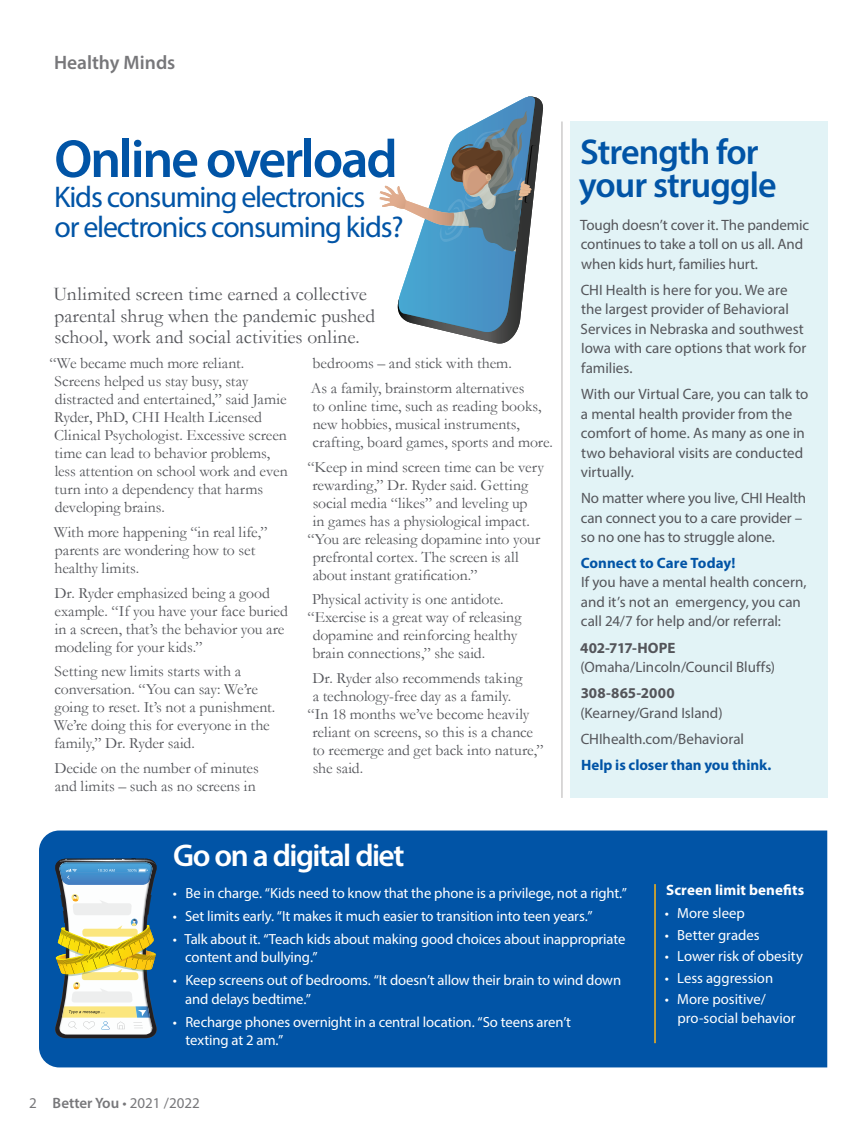
<style>
.page{position:relative;width:864px;height:1134px;background:#fff}
.page>*{position:absolute;margin:0;border:0;box-sizing:border-box;transform-origin:0 0}
.t1{font:600 54px "Myriad Pro";letter-spacing:-.04em;color:#0154a6}
.t2{font:600 36px/33px "Myriad Pro";letter-spacing:-.025em;color:#0154a6}
.t3{font:600 31.5px "Myriad Pro";letter-spacing:-.05em;color:#fff}
.t4{font:30px/30px "Myriad Pro";letter-spacing:-.04em;color:#0154a6}
.t5{font:19.5px/21.8px "Garamond";color:#54555a}
.t6{font:600 19.5px "Myriad Pro";color:#77777a}
.t7{font:15.75px/18px "Garamond";letter-spacing:-.005em;color:#54555a}
.List_Paragraph{font:15px/19.5px "Myriad Pro";color:#54555a}
.List_Paragraph-2{font:700 15px "Myriad Pro";color:#0154a6}
.t8{font:15px "Myriad Pro";color:#77777a}
.t9{font:700 15px "Myriad Pro";letter-spacing:.005em;color:#fff}
.t10{font:14.7px/18.5px "Myriad Pro";letter-spacing:-.01em;color:#fff}
.s1{font-weight:700}
.s2{font-weight:600}
</style>
<div class="page">
<div style="left:570px;top:122px;width:257px;height:676px;background:#e2f3f6"></div>
<div style="left:39px;top:831px;width:788px;height:236px;background:#0154a6"></div>
<svg style="left:379px;top:97px;width:164px;height:247px"></svg>
<hr style="left:562px;top:122px;width:1px;height:676px;background:#b4b2b2">
<svg style="left:55px;top:859px;width:102px;height:179px"></svg>
<hr style="left:654px;top:884px;width:2px;height:159px;background:#fbb416">
<p class="t6" style="left:54px;top:50px;width:123px">Healthy Minds</p>
<p class="t1" style="left:54px;top:125px;width:345px">Online overload</p>
<p class="t4" style="left:54px;top:181px;width:351px">Kids consuming electronics<br>or electronics consuming kids?</p>
<p class="t5" style="left:54px;top:283px;width:323px">Unlimited screen time earned a collective parental shrug when the pandemic pushed school, work and social activities online.</p>
<p class="t7" style="left:49px;top:354px;width:240px">“We became much more reliant.<br>Screens helped us stay busy, stay distracted and entertained,” said Jamie Ryder, PhD, CHI Health Licensed Clinical Psychologist. Excessive screen time can lead to behavior problems, less attention on school work and even turn into a dependency that harms developing brains.</p>
<p class="t7" style="left:54px;top:523px;width:215px">With more happening “in real life,” parents are wondering how to set healthy limits.</p>
<p class="t7" style="left:54px;top:584px;width:235px">Dr. Ryder emphasized being a good example. “If you have your face buried in a screen, that’s the behavior you are modeling for your kids.”</p>
<p class="t7" style="left:54px;top:662px;width:223px">Setting new limits starts with a conversation. “You can say: We’re going to reset. It’s not a punishment.<br>We’re doing this for everyone in the family,” Dr. Ryder said.</p>
<p class="t7" style="left:54px;top:759px;width:206px">Decide on the number of minutes and limits – such as no screens in</p>
<p class="t7" style="left:313px;top:354px;width:201px">bedrooms – and stick with them.</p>
<p class="t7" style="left:311px;top:379px;width:244px">As a family, brainstorm alternatives<br>to online time, such as reading books, new hobbies, musical instruments, crafting, board games, sports and more.</p>
<p class="t7" style="left:307px;top:458px;width:238px">“Keep in mind screen time can be very</p>
<p class="t7" style="left:312px;top:476px;width:217px">rewarding,” Dr. Ryder said. Getting</p>
<p class="t7" style="left:313px;top:494px;width:216px">social media “likes” and leveling up</p>
<p class="t7" style="left:313px;top:512px;width:219px">in games has a physiological impact.</p>
<p class="t7" style="left:307px;top:530px;width:235px">“You are releasing dopamine into your</p>
<p class="t7" style="left:313px;top:548px;width:207px">prefrontal cortex. The screen is all</p>
<p class="t7" style="left:313px;top:566px;width:166px">about instant gratification.”</p>
<p class="t7" style="left:312px;top:590px;width:193px">Physical activity is one antidote.</p>
<p class="t7" style="left:307px;top:608px;width:216px">“Exercise is a great way of releasing</p>
<p class="t7" style="left:313px;top:626px;width:206px">dopamine and reinforcing healthy</p>
<p class="t7" style="left:313px;top:644px;width:174px">brain connections,” she said.</p>
<p class="t7" style="left:312px;top:669px;width:212px">Dr. Ryder also recommends taking</p>
<p class="t7" style="left:313px;top:687px;width:200px">a technology-free day as a family.</p>
<p class="t7" style="left:307px;top:705px;width:224px">“In 18 months we’ve become heavily</p>
<p class="t7" style="left:312px;top:723px;width:222px">reliant on screens, so this is a chance</p>
<p class="t7" style="left:313px;top:741px;width:233px">to reemerge and get back into nature,”</p>
<p class="t7" style="left:313px;top:759px;width:52px">she said.</p>
<p class="t3" style="left:173px;top:836px;width:233px">Go on a digital diet</p>
<p class="t2" style="left:579px;top:134px;width:199px">Strength for your struggle</p>
<p class="List_Paragraph" style="left:580px;top:214px;width:231px">Tough doesn’t cover it. The pandemic continues to take a toll on us all. And when kids hurt, families hurt.</p>
<p class="List_Paragraph" style="left:581px;top:280px;width:227px">CHI Health is here for you. We are the largest provider of Behavioral<br>Services in Nebraska and southwest<br>Iowa with care options that work for families.</p>
<p class="List_Paragraph" style="left:581px;top:384px;width:229px">With our Virtual Care, you can talk to a mental health provider from the comfort of home. As many as one in two behavioral visits are conducted virtually.</p>
<p class="List_Paragraph" style="left:581px;top:488px;width:227px">No matter where you live, CHI Health can connect you to a care provider – so no one has to struggle alone.</p>
<p class="List_Paragraph-2" style="left:581px;top:554px;width:156px">Connect to Care Today!</p>
<p class="List_Paragraph" style="left:581px;top:572px;width:227px">If you have a mental health concern, and it’s not an emergency, you can call 24/7 for help and/or referral:</p>
<p class="List_Paragraph" style="left:580px;top:637px;width:196px"><span class="s1">402-717-HOPE </span>(Omaha/Lincoln/Council Bluffs)</p>
<p class="List_Paragraph" style="left:581px;top:683px;width:144px"><span class="s1">308-865-2000 </span>(Kearney/Grand Island)</p>
<p class="List_Paragraph" style="left:581px;top:729px;width:165px">CHIhealth.com/Behavioral</p>
<p class="List_Paragraph-2" style="left:581px;top:757px;width:191px">Help is closer than you think.</p>
<p class="t10" style="left:173px;top:884px;width:456px">• Be in charge. “Kids need to know that the phone is a privilege, not a right.”</p>
<p class="t10" style="left:173px;top:907px;width:421px">• Set limits early. “It makes it much easier to transition into teen years.”</p>
<p class="t10" style="left:185px;top:930px;width:442px;text-indent:-12px">• Talk about it. “Teach kids about making good choices about inappropriate content and bullying.”</p>
<p class="t10" style="left:185px;top:971px;width:437px;text-indent:-12px">• Keep screens out of bedrooms. “It doesn’t allow their brain to wind down and delays bedtime.”</p>
<p class="t10" style="left:186px;top:1012px;width:387px;text-indent:-13px">• Recharge phones overnight in a central location. “So teens aren’t texting at 2 am.”</p>
<p class="t8" style="left:29px;top:1094px;width:172px">2 <span class="s2">Better You</span> • 2021 /2022</p>
<p class="t9" style="left:666px;top:882px;width:140px">Screen limit benefits</p>
<p class="t10" style="left:665px;top:904px;width:82px">• More sleep</p>
<p class="t10" style="left:665px;top:925px;width:97px">• Better grades</p>
<p class="t10" style="left:665px;top:947px;width:140px">• Lower risk of obesity</p>
<p class="t10" style="left:665px;top:968px;width:110px">• Less aggression</p>
<p class="t10" style="left:677px;top:990px;width:120px;text-indent:-13px">• More positive/ pro-social behavior</p>
</div>
